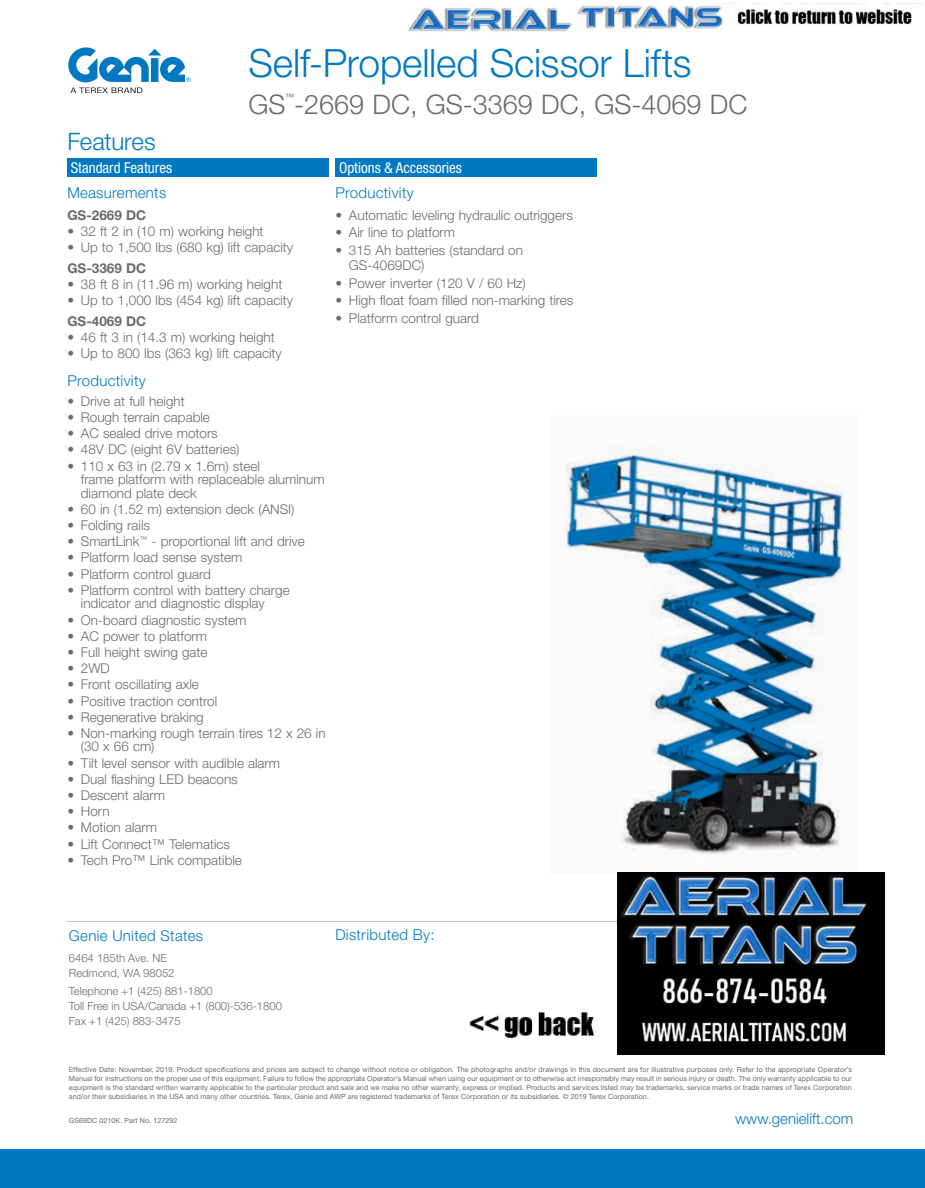
<style>
.page{position:relative;width:925px;height:1188px;background:#fff}
.page>*{position:absolute;margin:0;border:0;box-sizing:border-box;transform-origin:0 0}
.t1{font:300 39px "Helvetica Neue LT Std";letter-spacing:-.005em;color:#0079c2}
.t2{font:300 27px "Helvetica Neue LT Std";color:#6b6b68}
.t3{font:300 24px "Helvetica Neue LT Std";letter-spacing:-.01em;color:#0079c2}
.t4{font:300 15px "Helvetica Neue LT Std";letter-spacing:.02em;color:#0079c2}
.t5{font:condensed 15px "Helvetica Neue LT Std";color:#fff}
.t6{font:300 15px "Helvetica Neue LT Std";color:#0079c2}
.t7{font:300 13.5px/13.5px "Helvetica Neue LT Std";color:#6b6b68}
.t8{font:700 13.5px "Helvetica Neue LT Std";color:#6b6b68}
.t9{font:300 11.25px/15px "Helvetica Neue LT Std";color:#6b6b68}
.t10{font:condensed 8.7px "Helvetica Neue LT Std";color:#6b6b68}
.t11{font:7.2px/9px "Helvetica Neue LT Std";letter-spacing:.01em;color:#6b6b68;text-align:justify}
</style>
<div class="page">
<div style="left:0;top:1149px;width:925px;height:39px;background:#0079c2"></div>
<svg style="left:68px;top:47px;width:123px;height:46px"></svg>
<div style="left:67px;top:158px;width:262px;height:19px;background:#0079c2"></div>
<div style="left:335px;top:158px;width:262px;height:19px;background:#0079c2"></div>
<hr style="left:67px;top:921px;width:797px;height:1px;background:#c0bfbf">
<img style="left:565px;top:446px;width:278px;height:408px">
<img style="left:409px;top:3px;width:515px;height:29px">
<img style="left:617px;top:872px;width:267px;height:182px">
<img style="left:469px;top:1012px;width:126px;height:26px">
<h1 class="t1" style="left:249px;top:39px;width:444px">Self-Propelled Scissor Lifts</h1>
<p class="t10" style="left:286px;top:92px;width:10px">™</p>
<h2 class="t2" style="left:249px;top:88px;width:500px">GS -2669 DC, GS-3369 DC, GS-4069 DC</h2>
<h3 class="t3" style="left:67px;top:127px;width:90px">Features</h3>
<p class="t5" style="left:71px;top:159px;width:103px">Standard Features</p>
<p class="t5" style="left:339px;top:159px;width:124px">Options &amp; Accessories</p>
<p class="t4" style="left:67px;top:183px;width:100px">Measurements</p>
<p class="t8" style="left:67px;top:206px;width:80px">GS-2669 DC</p>
<p class="t7" style="left:67px;top:224px;width:198px">• 32 ft 2 in (10 m) working height</p>
<p class="t7" style="left:67px;top:240px;width:227px">• Up to 1,500 lbs (680 kg) lift capacity</p>
<p class="t8" style="left:67px;top:259px;width:80px">GS-3369 DC</p>
<p class="t7" style="left:67px;top:277px;width:216px">• 38 ft 8 in (11.96 m) working height</p>
<p class="t7" style="left:67px;top:293px;width:227px">• Up to 1,000 lbs (454 kg) lift capacity</p>
<p class="t8" style="left:67px;top:313px;width:80px">GS-4069 DC</p>
<p class="t7" style="left:67px;top:330px;width:209px">• 46 ft 3 in (14.3 m) working height</p>
<p class="t7" style="left:67px;top:346px;width:216px">• Up to 800 lbs (363 kg) lift capacity</p>
<p class="t4" style="left:67px;top:371px;width:80px">Productivity</p>
<p class="t7" style="left:67px;top:394px;width:119px">• Drive at full height</p>
<p class="t7" style="left:67px;top:410px;width:144px">• Rough terrain capable</p>
<p class="t7" style="left:67px;top:426px;width:152px">• AC sealed drive motors</p>
<p class="t7" style="left:67px;top:443px;width:174px">• 48V DC (eight 6V batteries)</p>
<p class="t7" style="left:81px;top:459px;width:245px;text-indent:-14px">• 110 x 63 in (2.79 x 1.6m) steel<br>frame platform with replaceable aluminum diamond plate deck</p>
<p class="t7" style="left:67px;top:502px;width:229px">• 60 in (1.52 m) extension deck (ANSI)</p>
<p class="t7" style="left:67px;top:518px;width:84px">• Folding rails</p>
<p class="t7" style="left:67px;top:534px;width:239px">• SmartLink<sup>™</sup> - proportional lift and drive</p>
<p class="t7" style="left:67px;top:551px;width:176px">• Platform load sense system</p>
<p class="t7" style="left:67px;top:567px;width:145px">• Platform control guard</p>
<p class="t7" style="left:81px;top:583px;width:210px;text-indent:-14px">• Platform control with battery charge indicator and diagnostic display</p>
<p class="t7" style="left:67px;top:613px;width:181px">• On-board diagnostic system</p>
<p class="t7" style="left:67px;top:629px;width:141px">• AC power to platform</p>
<p class="t7" style="left:67px;top:645px;width:142px">• Full height swing gate</p>
<p class="t7" style="left:67px;top:661px;width:44px">• 2WD</p>
<p class="t7" style="left:67px;top:677px;width:133px">• Front oscillating axle</p>
<p class="t7" style="left:67px;top:694px;width:151px">• Positive traction control</p>
<p class="t7" style="left:67px;top:710px;width:138px">• Regenerative braking</p>
<p class="t7" style="left:81px;top:726px;width:246px;text-indent:-13px">• Non-marking rough terrain tires 12 x 26 in (30 x 66 cm)</p>
<p class="t7" style="left:67px;top:756px;width:214px">• Tilt level sensor with audible alarm</p>
<p class="t7" style="left:67px;top:772px;width:172px">• Dual flashing LED beacons</p>
<p class="t7" style="left:67px;top:788px;width:99px">• Descent alarm</p>
<p class="t7" style="left:67px;top:804px;width:44px">• Horn</p>
<p class="t7" style="left:67px;top:821px;width:91px">• Motion alarm</p>
<p class="t7" style="left:67px;top:837px;width:164px">• Lift Connect™ Telematics</p>
<p class="t7" style="left:67px;top:853px;width:176px">• Tech Pro™ Link compatible</p>
<p class="t4" style="left:335px;top:183px;width:80px">Productivity</p>
<p class="t7" style="left:335px;top:208px;width:239px">• Automatic leveling hydraulic outriggers</p>
<p class="t7" style="left:335px;top:225px;width:121px">• Air line to platform</p>
<p class="t7" style="left:349px;top:242px;width:176px;line-height:15px;text-indent:-14px">• 315 Ah batteries (standard on<br>GS-4069DC)</p>
<p class="t7" style="left:335px;top:276px;width:192px">• Power inverter (120 V / 60 Hz)</p>
<p class="t7" style="left:335px;top:293px;width:239px">• High float foam filled non-marking tires</p>
<p class="t7" style="left:335px;top:311px;width:145px">• Platform control guard</p>
<p class="t4" style="left:69px;top:927px;width:136px">Genie United States</p>
<p class="t9" style="left:69px;top:950px;width:107px">6464 185th Ave. NE<br>Redmond, WA 98052</p>
<p class="t9" style="left:69px;top:983px;width:215px">Telephone +1 (425) 881-1800<br>Toll Free in USA/Canada +1 (800)-536-1800<br>Fax +1 (425) 883-3475</p>
<p class="t4" style="left:335px;top:925px;width:101px">Distributed By:</p>
<p class="t11" style="left:69px;top:1065px;width:784px">Effective Date: November, 2019. Product specifications and prices are subject to change without notice or obligation. The photographs and/or drawings in this document are for illustrative purposes only. Refer to the appropriate Operator’s Manual for instructions on the proper use of this equipment. Failure to follow the appropriate Operator’s Manual when using our equipment or to otherwise act irresponsibly may result in serious injury or death. The only warranty applicable to our equipment is the standard written warranty applicable to the particular product and sale and we make no other warranty, express or implied. Products and services listed may be trademarks, service marks or trade names of Terex Corporation and/or their subsidiaries in the USA and many other countries. Terex, Genie and AWP are registered trademarks of Terex Corporation or its subsidiaries. © 2019 Terex Corporation.</p>
<p class="t11" style="left:69px;top:1116px;width:110px">GS69DC 0210K. Part No. 127292</p>
<p class="t6" style="left:735px;top:1109px;width:120px">www.genielift.com</p>
</div>
